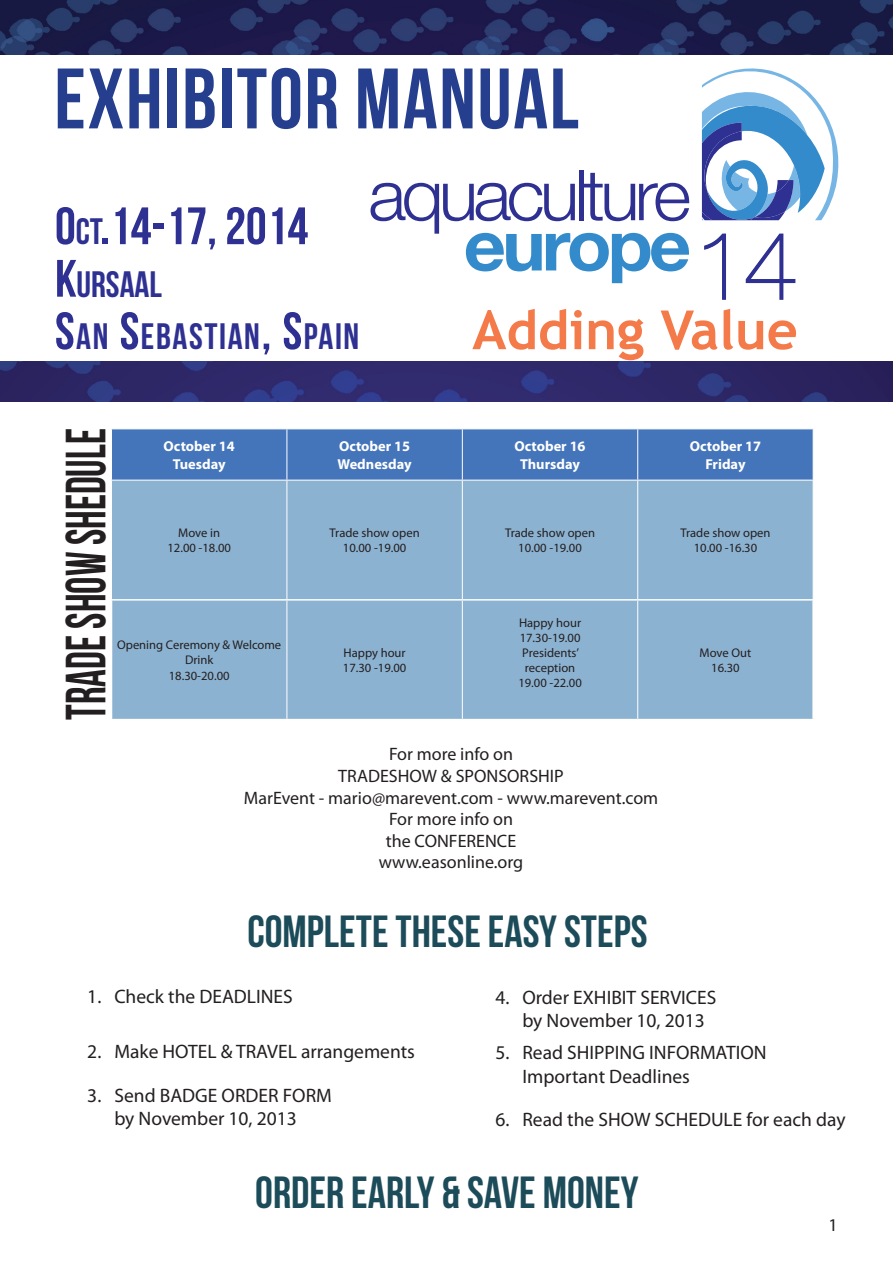
<style>
.page{position:relative;width:893px;height:1263px;background:#fff}
.page>*{position:absolute;margin:0;border:0;box-sizing:border-box;transform-origin:0 0}
.t1{font:85.5px "Bebas Neue";letter-spacing:.02em;color:#253f8e}
.t2{font:56.55px "Bebas Neue";color:#231f20;scale:.77 1}
.t3{font:700 54px "Trebuchet MS";color:#f47a49}
.t4{font:52.5px "Bebas Neue";color:#2e3092}
.t5{font:45px "Bebas Neue";color:#1c4b59}
.t6{font:36.75px/52.5px "Bebas Neue";letter-spacing:.045em;color:#2e3092}
.t7{font:19.5px/23.4px "Myriad Pro";color:#231f20}
.t8{font:18px/21.6px "Myriad Pro";color:#231f20;text-align:center}
.t9{font:700 14.4px/17.2px "Myriad Pro";color:#fff;text-align:center}
.t10{font:12.6px/15.1px "Myriad Pro";color:#231f20;text-align:center}
.s1{font-size:36.75px}
.s2{font-size:52.5px}
</style>
<div class="page">
<img style="left:0;top:0;width:893px;height:402px">
<div style="left:0;top:55px;width:893px;height:306px;background:#fff"></div>
<hr style="left:579px;top:170px;width:4px;height:50px;background:#2e3092">
<svg style="left:371px;top:173px;width:318px;height:110px"></svg>
<svg style="left:701px;top:69px;width:137px;height:151px"></svg>
<svg style="left:704px;top:233px;width:92px;height:67px"></svg>
<div style="left:112px;top:429px;width:701px;height:51px;background:#4474ba"></div>
<div style="left:112px;top:481px;width:701px;height:118px;background:#8cb2d1"></div>
<div style="left:112px;top:601px;width:700px;height:118px;background:#8cb2d1"></div>
<hr style="left:286px;top:429px;width:1px;height:51px;background:#fff">
<hr style="left:462px;top:429px;width:1px;height:51px;background:#fff">
<hr style="left:637px;top:429px;width:1px;height:51px;background:#fff">
<hr style="left:286px;top:601px;width:1px;height:118px;background:#fff">
<hr style="left:462px;top:601px;width:1px;height:118px;background:#fff">
<hr style="left:637px;top:601px;width:1px;height:118px;background:#fff">
<hr style="left:286px;top:480px;width:1px;height:119px;background:#fff">
<hr style="left:462px;top:480px;width:1px;height:119px;background:#fff">
<hr style="left:637px;top:480px;width:1px;height:119px;background:#fff">
<h1 class="t1" style="left:54px;top:52px;width:526px">EXHIBITOR MANUAL</h1>
<h3 class="t4" style="left:55px;top:197px;width:255px">O<span class="s1">CT</span>.14-17, 2014</h3>
<h3 class="t6" style="left:55px;top:257px;width:306px"><span class="s2">K</span>URSAAL<br><span class="s2">S</span>AN <span class="s2">S</span>EBASTIAN<span class="s2">,</span> <span class="s2">S</span>PAIN</h3>
<h3 class="t3" style="left:472px;top:296px;width:327px">Adding Value</h3>
<h2 class="t2" style="left:55px;top:720px;width:380px;rotate:-90deg">TRADE SHOW SHEDULE</h2>
<p class="t9" style="left:164px;top:437px;width:73px">October 14<br>Tuesday</p>
<p class="t9" style="left:337px;top:437px;width:76px;text-align:left">October 15<br>Wednesday</p>
<p class="t9" style="left:514px;top:437px;width:73px">October 16<br>Thursday</p>
<p class="t9" style="left:690px;top:437px;width:73px">October 17<br>Friday</p>
<p class="t10" style="left:167px;top:525px;width:65px">Move in<br>12.00 -18.00</p>
<p class="t10" style="left:330px;top:525px;width:92px">Trade show open<br>10.00 -19.00</p>
<p class="t10" style="left:505px;top:525px;width:92px">Trade show open<br>10.00 -19.00</p>
<p class="t10" style="left:680px;top:525px;width:92px">Trade show open<br>10.00 -16.30</p>
<p class="t10" style="left:117px;top:637px;width:166px">Opening Ceremony &amp; Welcome<br>Drink<br>18.30-20.00</p>
<p class="t10" style="left:343px;top:645px;width:65px;text-align:left">Happy hour<br>17.30 -19.00</p>
<p class="t10" style="left:518px;top:615px;width:65px">Happy hour<br>17.30-19.00<br>Presidents’ reception<br>19.00 -22.00</p>
<h3 class="t8" style="left:244px;top:743px;width:416px">For more info on<br>TRADESHOW &amp; SPONSORSHIP<br>MarEvent - mario@marevent.com - www.marevent.com<br>For more info on<br>the CONFERENCE<br>www.easonline.org</h3>
<p class="t10" style="left:700px;top:645px;width:53px">Move Out<br>16.30</p>
<h3 class="t5" style="left:247px;top:907px;width:402px">COMPLETE THESE EASY STEPS</h3>
<h3 class="t7" style="left:87px;top:984px;width:207px">1. Check the DEADLINES</h3>
<h3 class="t7" style="left:87px;top:1040px;width:329px">2. Make HOTEL &amp; TRAVEL arrangements</h3>
<h3 class="t7" style="left:87px;top:1083px;width:246px;text-align:center">3. Send BADGE ORDER FORM by November 10, 2013</h3>
<h3 class="t7" style="left:522px;top:985px;width:196px;text-indent:-27px">4. Order EXHIBIT SERVICES by November 10, 2013</h3>
<h3 class="t7" style="left:522px;top:1040px;width:246px;text-indent:-27px">5. Read SHIPPING INFORMATION<br>Important Deadlines</h3>
<h3 class="t7" style="left:495px;top:1107px;width:352px">6. Read the SHOW SCHEDULE for each day</h3>
<h3 class="t5" style="left:255px;top:1167px;width:385px">ORDER EARLY &amp; SAVE MONEY</h3>
<h3 class="t8" style="left:828px;top:1214px;width:11px">1</h3>
</div>
